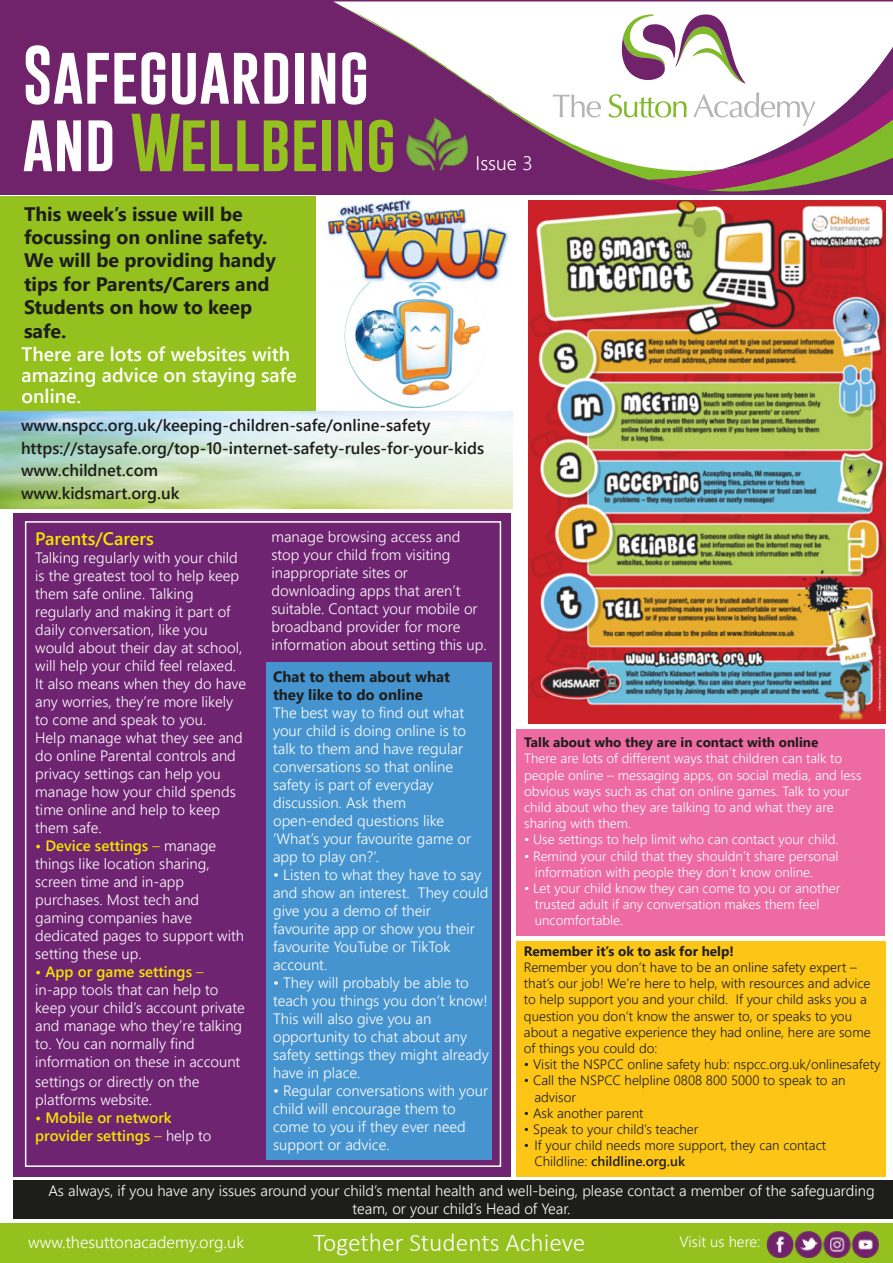
<style>
.page{position:relative;width:893px;height:1263px;background:#fff}
.page>*{position:absolute;margin:0;border:0;box-sizing:border-box;transform-origin:0 0}
.t1{font:60px/67.5px "Gobold";color:#fff}
.t2{font:300 25.5px "Calibri";color:#fff}
.t3{font:700 19.5px/23.4px "Segoe UI";color:#1d1d1b}
.t4{font:600 19.5px/21px "Segoe UI";color:#fff}
.t5{font:300 19.5px "Segoe UI";color:#fff}
.t6{font:600 18px "Segoe UI";color:#f3e600}
.t7{font:600 16.5px/22.5px "Segoe UI";color:#1d1d1b}
.t8{font:300 16.5px "Segoe UI";color:#fff}
.t9{font:300 15px/18px "Segoe UI";color:#fff}
.t10{font:600 15px/18px "Segoe UI";color:#f3e600}
.t11{font:700 15px/18px "Segoe UI";color:#1d1d1b}
.t12{font:300 13.5px/16.2px "Segoe UI";color:#1d1d1b}
.t13{font:300 13.5px/16.2px "Segoe UI";color:#fff}
.t14{font:700 13.5px "Segoe UI";color:#1d1d1b}
.s1{color:#95c11f}
.s2{font-weight:600;color:#f3e600}
.s3{color:#f3e600}
.s4{font-weight:300}
.s5{font-weight:300;color:#fff}
.s6{font-weight:600}
</style>
<div class="page">
<img style="left:345px;top:264px;width:143px;height:144px;border-radius:72px">
<div style="left:13px;top:1180px;width:880px;height:38px;background:#1d1d1b"></div>
<img style="left:0;top:411px;width:513px;height:97px">
<div style="left:0;top:1223px;width:893px;height:40px;background:#95c11f"></div>
<div style="left:0;top:196px;width:315px;height:215px;background:#95c11f"></div>
<div style="left:0;top:0;width:893px;height:194px;background:#70236a"></div>
<div style="left:721px;top:2px;width:172px;height:12px;background:#fff"></div>
<svg style="left:334px;top:2px;width:387px;height:151px"></svg>
<svg style="left:414px;top:14px;width:479px;height:177px"></svg>
<img style="left:766px;top:1231px;width:113px;height:27px">
<img style="left:407px;top:114px;width:60px;height:60px">
<div style="left:13px;top:513px;width:498px;height:664px;background:#6e2471"></div>
<div style="left:25px;top:521px;width:476px;height:646px;background:#6e2471;border:2px solid #fff"></div>
<img style="left:528px;top:200px;width:357px;height:523px">
<img style="left:327px;top:199px;width:180px;height:83px">
<div style="left:266px;top:662px;width:226px;height:497px;background:#4594d0"></div>
<div style="left:516px;top:729px;width:369px;height:207px;background:#ed6ba2"></div>
<div style="left:516px;top:941px;width:369px;height:236px;background:#fdc616"></div>
<h1 class="t1" style="left:22px;top:41px;width:375px">Safeguarding and <span class="s1">Wellbeing</span></h1>
<h3 class="t3" style="left:24px;top:200px;width:253px">This week’s issue will be focussing on online safety.<br>We will be providing handy tips for Parents/Carers and<br>Students on how to keep safe.</h3>
<h3 class="t4" style="left:22px;top:342px;width:277px">There are lots of websites with amazing advice on staying safe online.</h3>
<h3 class="t5" style="left:476px;top:144px;width:59px">Issue 3</h3>
<p class="t7" style="left:21px;top:413px;width:465px">www.nspcc.org.uk/keeping-children-safe/online-safety https://staysafe.org/top-10-internet-safety-rules-for-your-kids www.childnet.com<br>www.kidsmart.org.uk</p>
<p class="t6" style="left:35px;top:522px;width:120px">Parents/Carers</p>
<p class="t9" style="left:35px;top:547px;width:212px">Talking regularly with your child is the greatest tool to help keep them safe online. Talking regularly and making it part of daily conversation, like you would about their day at school, will help your child feel relaxed.<br>It also means when they do have any worries, they’re more likely to come and speak to you.<br>Help manage what they see and do online Parental controls and privacy settings can help you manage how your child spends time online and help to keep them safe.</p>
<p class="t9" style="left:35px;top:835px;width:210px"><span class="s2">• Device settings</span> <span class="s3">–</span> manage things like location sharing, screen time and in-app purchases. Most tech and gaming companies have dedicated pages to support with setting these up.</p>
<p class="t9" style="left:35px;top:961px;width:211px"><span class="s2">• App or game settings</span> <span class="s3">– </span>in-app tools that can help to keep your child’s account private and manage who they’re talking to. You can normally find information on these in account</p>
<p class="t9" style="left:35px;top:1071px;width:166px">settings or directly on the platforms website.</p>
<p class="t10" style="left:35px;top:1107px;width:178px">• Mobile or network provider settings <span class="s4">–</span> <span class="s5">help to</span></p>
<p class="t9" style="left:271px;top:526px;width:217px">manage browsing access and stop your child from visiting inappropriate sites or downloading apps that aren’t suitable. Contact your mobile or broadband provider for more information about setting this up.</p>
<p class="t11" style="left:273px;top:666px;width:178px">Chat to them about what they like to do online</p>
<p class="t9" style="left:273px;top:702px;width:200px">The best way to find out what your child is doing online is to talk to them and have regular conversations so that online safety is part of everyday discussion. Ask them open-ended questions like ‘What’s your favourite game or app to play on?’.</p>
<p class="t9" style="left:273px;top:864px;width:217px">• Listen to what they have to say and show an interest. They could give you a demo of their favourite app or show you their favourite YouTube or TikTok account.</p>
<p class="t9" style="left:273px;top:972px;width:217px">• They will probably be able to teach you things you don’t know!<br>This will also give you an opportunity to chat about any safety settings they might already have in place.</p>
<p class="t9" style="left:273px;top:1080px;width:217px">• Regular conversations with your child will encourage them to come to you if they ever need support or advice.</p>
<p class="t14" style="left:524px;top:730px;width:296px">Talk about who they are in contact with online</p>
<p class="t13" style="left:524px;top:749px;width:339px">There are lots of different ways that children can talk to people online – messaging apps, on social media, and less obvious ways such as chat on online games. Talk to your child about who they are talking to and what they are sharing with them.</p>
<p class="t13" style="left:524px;top:830px;width:316px">• Use settings to help limit who can contact your child.</p>
<p class="t13" style="left:535px;top:846px;width:305px;text-indent:-11px">• Remind your child that they shouldn’t share personal information with people they don’t know online.</p>
<p class="t13" style="left:535px;top:879px;width:307px;text-indent:-11px">• Let your child know they can come to you or another trusted adult if any conversation makes them feel uncomfortable.</p>
<p class="t14" style="left:524px;top:938px;width:211px">Remember it’s ok to ask for help!</p>
<p class="t12" style="left:524px;top:958px;width:348px">Remember you don’t have to be an online safety expert – that’s our job! We’re here to help, with resources and advice to help support you and your child. If your child asks you a question you don’t know the answer to, or speaks to you about a negative experience they had online, here are some of things you could do:</p>
<p class="t12" style="left:524px;top:1055px;width:358px">• Visit the NSPCC online safety hub: nspcc.org.uk/onlinesafety</p>
<p class="t12" style="left:534px;top:1071px;width:313px;text-indent:-11px">• Call the NSPCC helpline 0808 800 5000 to speak to an advisor</p>
<p class="t12" style="left:524px;top:1103px;width:121px">• Ask another parent</p>
<p class="t12" style="left:524px;top:1120px;width:176px">• Speak to your child’s teacher</p>
<p class="t12" style="left:534px;top:1136px;width:293px;text-indent:-11px">• If your child needs more support, they can contact<br>Childline: <span class="s6">childline.org.uk</span></p>
<p class="t9" style="left:48px;top:1180px;width:828px;text-align:center">As always, if you have any issues around your child’s mental health and well-being, please contact a member of the safeguarding team, or your child’s Head of Year.</p>
<h2 class="t2" style="left:313px;top:1227px;width:274px">Together Students Achieve</h2>
<p class="t8" style="left:28px;top:1226px;width:217px">www.thesuttonacademy.org.uk</p>
<p class="t9" style="left:679px;top:1231px;width:83px">Visit us here:</p>
</div>
